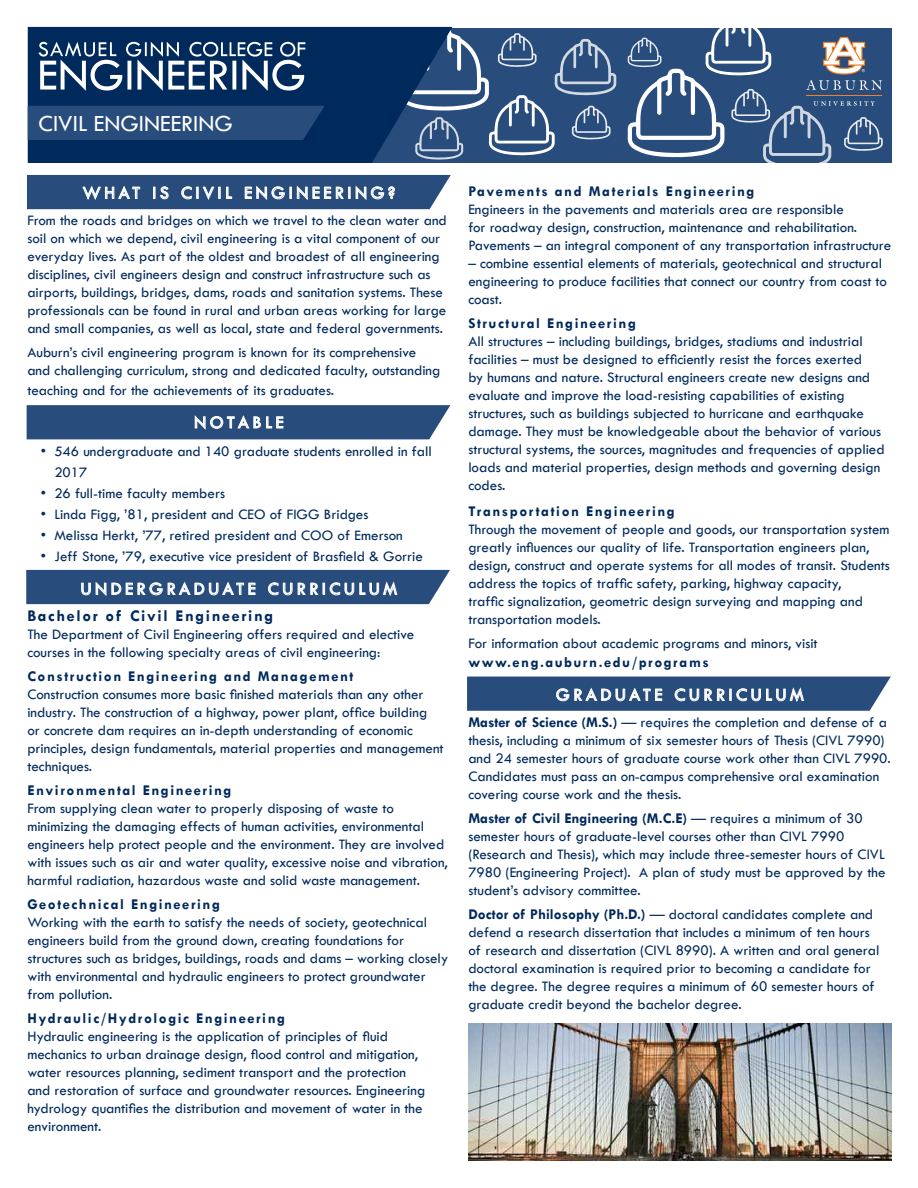
<style>
.page{position:relative;width:918px;height:1188px;background:#fff}
.page>*{position:absolute;margin:0;border:0;box-sizing:border-box;transform-origin:0 0}
.t1{font:24px "Tw Cen";color:#fff}
.t2{font:18px "Tw Cen";letter-spacing:.2em;color:#fff}
.t3{font:700 16.5px "Tw Cen";letter-spacing:.1em;color:#00295c}
.t4{font:15px/18px "Tw Cen";color:#00295c}
.t5{font:700 15px "Tw Cen";letter-spacing:.1em;color:#00295c}
.s1{font-weight:700}
</style>
<div class="page">
<div style="left:28px;top:28px;width:864px;height:135px;background:#284c7b"></div>
<svg style="left:27px;top:175px;width:424px;height:34px;background:#3e5e88"></svg>
<svg style="left:27px;top:405px;width:423px;height:34px;background:#335582"></svg>
<svg style="left:26px;top:570px;width:424px;height:34px;background:#406089"></svg>
<svg style="left:467px;top:677px;width:424px;height:34px;background:#3d5d87"></svg>
<div style="left:28px;top:27px;width:369px;height:136px;background:#00295c"></div>
<div style="left:28px;top:28px;width:109px;height:134px;background:#00295c"></div>
<svg style="left:28px;top:106px;width:297px;height:34px"></svg>
<svg style="left:39px;top:42px;width:266px;height:49px"></svg>
<svg style="left:397px;top:27px;width:219px;height:133px"></svg>
<svg style="left:627px;top:28px;width:256px;height:135px"></svg>
<img style="left:468px;top:1024px;width:424px;height:137px">
<p class="t1" style="left:39px;top:109px;width:196px">CIVIL ENGINEERING</p>
<p class="t2" style="left:83px;top:182px;width:314px">WHAT IS CIVIL ENGINEERING?</p>
<p class="t4" style="left:27px;top:212px;width:421px">From the roads and bridges on which we travel to the clean water and soil on which we depend, civil engineering is a vital component of our everyday lives. As part of the oldest and broadest of all engineering disciplines, civil engineers design and construct infrastructure such as airports, buildings, bridges, dams, roads and sanitation systems. These professionals can be found in rural and urban areas working for large and small companies, as well as local, state and federal governments.</p>
<p class="t4" style="left:27px;top:344px;width:415px">Auburn’s civil engineering program is known for its comprehensive and challenging curriculum, strong and dedicated faculty, outstanding</p>
<p class="t4" style="left:27px;top:381px;width:308px">teaching and for the achievements of its graduates.</p>
<p class="t2" style="left:194px;top:411px;width:91px">NOTABLE</p>
<p class="t4" style="left:54px;top:441px;width:379px;line-height:21px;text-indent:-14px">• 546 undergraduate and 140 graduate students enrolled in fall<br>2017</p>
<p class="t4" style="left:41px;top:485px;width:186px">• 26 full-time faculty members</p>
<p class="t4" style="left:41px;top:506px;width:329px">• Linda Figg, ’81, president and CEO of FIGG Bridges</p>
<p class="t4" style="left:41px;top:527px;width:363px">• Melissa Herkt, ’77, retired president and COO of Emerson</p>
<p class="t4" style="left:41px;top:548px;width:384px">• Jeff Stone, ’79, executive vice president of Brasfield &amp; Gorrie</p>
<p class="t2" style="left:81px;top:578px;width:318px">UNDERGRADUATE CURRICULUM</p>
<p class="t3" style="left:27px;top:606px;width:247px">Bachelor of Civil Engineering</p>
<p class="t4" style="left:27px;top:626px;width:388px">The Department of Civil Engineering offers required and elective courses in the following specialty areas of civil engineering:</p>
<p class="t5" style="left:27px;top:668px;width:328px">Construction Engineering and Management</p>
<p class="t4" style="left:27px;top:686px;width:418px">Construction consumes more basic finished materials than any other industry. The construction of a highway, power plant, office building<br>or concrete dam requires an in-depth understanding of economic principles, design fundamentals, material properties and management techniques.</p>
<p class="t5" style="left:27px;top:782px;width:206px">Environmental Engineering</p>
<p class="t4" style="left:27px;top:800px;width:422px">From supplying clean water to properly disposing of waste to minimizing the damaging effects of human activities, environmental engineers help protect people and the environment. They are involved with issues such as air and water quality, excessive noise and vibration, harmful radiation, hazardous waste and solid waste management.</p>
<p class="t5" style="left:27px;top:896px;width:194px">Geotechnical Engineering</p>
<p class="t4" style="left:27px;top:914px;width:423px">Working with the earth to satisfy the needs of society, geotechnical engineers build from the ground down, creating foundations for structures such as bridges, buildings, roads and dams – working closely with environmental and hydraulic engineers to protect groundwater from pollution.</p>
<p class="t5" style="left:27px;top:1010px;width:259px">Hydraulic/Hydrologic Engineering</p>
<p class="t4" style="left:27px;top:1028px;width:400px">Hydraulic engineering is the application of principles of fluid mechanics to urban drainage design, flood control and mitigation, water resources planning, sediment transport and the protection and restoration of surface and groundwater resources. Engineering hydrology quantifies the distribution and movement of water in the environment.</p>
<p class="t5" style="left:468px;top:183px;width:288px">Pavements and Materials Engineering</p>
<p class="t4" style="left:468px;top:201px;width:425px">Engineers in the pavements and materials area are responsible<br>for roadway design, construction, maintenance and rehabilitation.<br>Pavements – an integral component of any transportation infrastructure</p>
<p class="t4" style="left:468px;top:255px;width:420px">– combine essential elements of materials, geotechnical and structural engineering to produce facilities that connect our country from coast to coast.</p>
<p class="t5" style="left:468px;top:315px;width:169px">Structural Engineering</p>
<p class="t4" style="left:468px;top:333px;width:418px">All structures – including buildings, bridges, stadiums and industrial facilities – must be designed to efficiently resist the forces exerted<br>by humans and nature. Structural engineers create new designs and evaluate and improve the load-resisting capabilities of existing structures, such as buildings subjected to hurricane and earthquake damage. They must be knowledgeable about the behavior of various structural systems, the sources, magnitudes and frequencies of applied loads and material properties, design methods and governing design codes.</p>
<p class="t5" style="left:468px;top:502px;width:208px">Transportation Engineering</p>
<p class="t4" style="left:468px;top:520px;width:423px">Through the movement of people and goods, our transportation system greatly influences our quality of life. Transportation engineers plan, design, construct and operate systems for all modes of transit. Students address the topics of traffic safety, parking, highway capacity,<br>traffic signalization, geometric design surveying and mapping and transportation models.</p>
<p class="t4" style="left:468px;top:634px;width:351px">For information about academic programs and minors, visit</p>
<p class="t5" style="left:468px;top:654px;width:242px">www.eng.auburn.edu/programs</p>
<p class="t2" style="left:556px;top:684px;width:249px">GRADUATE CURRICULUM</p>
<p class="t4" style="left:468px;top:714px;width:424px"><span class="s1">Master of Science (M.S.)</span> — requires the completion and defense of a thesis, including a minimum of six semester hours of Thesis (CIVL 7990) and 24 semester hours of graduate course work other than CIVL 7990.<br>Candidates must pass an on-campus comprehensive oral examination covering course work and the thesis.</p>
<p class="t4" style="left:468px;top:810px;width:419px"><span class="s1">Master of Civil Engineering (M.C.E)</span> — requires a minimum of 30 semester hours of graduate-level courses other than CIVL 7990 (Research and Thesis), which may include three-semester hours of CIVL 7980 (Engineering Project). A plan of study must be approved by the student’s advisory committee.</p>
<p class="t4" style="left:468px;top:906px;width:413px"><span class="s1">Doctor of Philosophy (Ph.D.)</span> — doctoral candidates complete and defend a research dissertation that includes a minimum of ten hours of research and dissertation (CIVL 8990). A written and oral general doctoral examination is required prior to becoming a candidate for the degree. The degree requires a minimum of 60 semester hours of graduate credit beyond the bachelor degree.</p>
</div>
